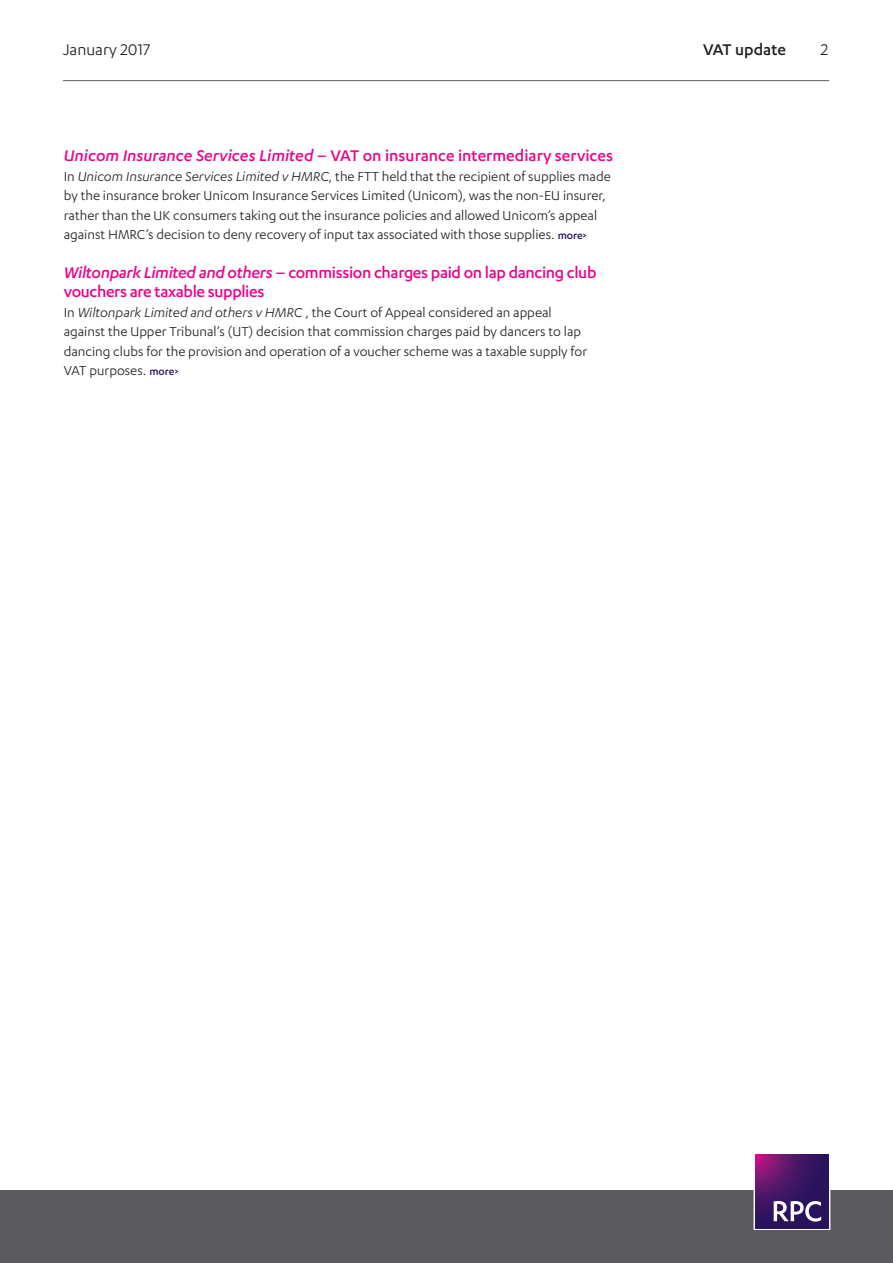
<style>
.page{position:relative;width:893px;height:1263px;background:#fff}
.page>*{position:absolute;margin:0;border:0;box-sizing:border-box;transform-origin:0 0}
.Heading_2__pink{font:500 18px/19.5px "Karbon";letter-spacing:-.02em;color:#ed028c}
.Heading_2__pink-2{font:500 18px "Karbon";color:#ed028c}
.Page_header{font:18px "Karbon";color:#231f20}
.Page_header-2{font:500 18px "Karbon";color:#231f20}
.Body{font:15px/19.5px "Karbon";color:#231f20}
.s1{font-style:italic}
.s2{font-weight:500;font-size:12px;color:#29135d}
</style>
<div class="page">
<hr style="left:63px;top:80px;width:766px;height:1px;background:#5a5a5d">
<div style="left:0;top:1191px;width:893px;height:72px;background:#5a5a5d"></div>
<div style="left:754px;top:1153px;width:76px;height:77px;border:1px solid #fff"></div>
<svg style="left:755px;top:1155px;width:74px;height:73px;background:#461565"></svg>
<svg style="left:774px;top:1201px;width:47px;height:20px"></svg>
<p class="Page_header" style="left:63px;top:39px;width:89px">January 2017</p>
<p class="Page_header-2" style="left:703px;top:39px;width:84px">VAT update</p>
<p class="Page_header" style="left:821px;top:39px;width:9px">2</p>
<p class="Heading_2__pink-2" style="left:64px;top:146px;width:551px"><span class="s1">Unicom Insurance Services Limited</span> – VAT on insurance intermediary services</p>
<p class="Body" style="left:64px;top:166px;width:548px">In <span class="s1">Unicom Insurance Services Limited v HMRC</span>, the FTT held that the recipient of supplies made by the insurance broker Unicom Insurance Services Limited (Unicom), was the non-EU insurer, rather than the UK consumers taking out the insurance policies and allowed Unicom’s appeal against HMRC’s decision to deny recovery of input tax associated with those supplies. <span class="s2">more&gt;</span></p>
<p class="Heading_2__pink" style="left:64px;top:262px;width:534px"><span class="s1">Wiltonpark Limited and others</span> – commission charges paid on lap dancing club vouchers are taxable supplies</p>
<p class="Body" style="left:64px;top:302px;width:525px">In <span class="s1">Wiltonpark Limited and others v HMRC</span> , the Court of Appeal considered an appeal against the Upper Tribunal’s (UT) decision that commission charges paid by dancers to lap dancing clubs for the provision and operation of a voucher scheme was a taxable supply for VAT purposes. <span class="s2">more&gt;</span></p>
</div>
